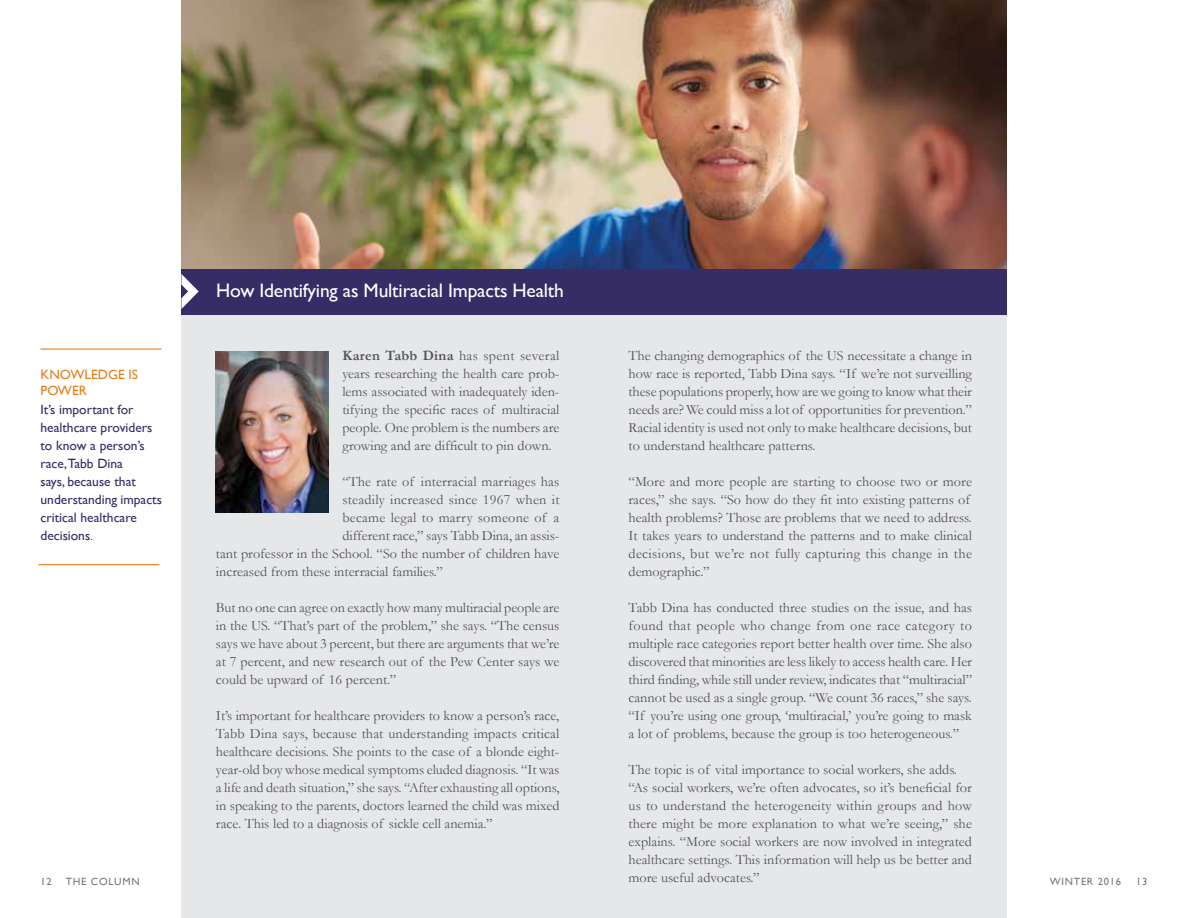
<style>
.page{position:relative;width:1188px;height:918px;background:#fff}
.page>*{position:absolute;margin:0;border:0;box-sizing:border-box;transform-origin:0 0}
.t1{font:19.5px "Gill Sans";letter-spacing:-.01em;color:#fff}
.t2{font:14.25px/18px "Garamond";color:#545456;text-align:justify}
.t3{font:14.25px "Garamond";letter-spacing:.02em;color:#545456}
.t4{font:13.5px/18px "Gill Sans";color:#362c66}
.t5{font:13.5px/16.5px "Gill Sans";color:#e37f1c}
.t6{font:10.5px "Gill Sans";letter-spacing:.07em;color:#77787b}
.s1{font-weight:700}
.s2{font-family:"Garamond"}
</style>
<div class="page">
<div style="left:181px;top:295px;width:826px;height:623px;background:#e6e7e8"></div>
<img style="left:181px;top:0;width:826px;height:269px">
<div style="left:181px;top:269px;width:826px;height:45px;background:#362c66"></div>
<svg style="left:181px;top:274px;width:18px;height:35px"></svg>
<img style="left:215px;top:351px;width:114px;height:162px">
<hr style="left:40px;top:348px;width:121px;height:2px;background:#e37f1c">
<hr style="left:38px;top:564px;width:121px;height:1px;background:#e37f1c">
<h1 class="t1" style="left:230px;top:277px;width:177px">ave Project,Will Travel</h1>
<h1 class="t1" style="left:216px;top:279px;width:349px">How Identifying as Multiracial Impacts Health</h1>
<p class="t2" style="left:629px;top:346px;width:345px">The changing demographics of the US necessitate a change in how race is reported, Tabb Dina says. “If we’re not surveilling these populations properly, how are we going to know what their needs are? We could miss a lot of opportunities for prevention.” Racial identity is used not only to make healthcare decisions, but to understand healthcare patterns.</p>
<p class="t2" style="left:629px;top:472px;width:345px;text-align:left">“More and more people are starting to choose two or more races,” she says. “So how do they fit into existing patterns of health problems? Those are problems that we need to address.<br>It takes years to understand the patterns and to make clinical decisions, but we’re not fully capturing this change in the demographic.”</p>
<p class="t2" style="left:629px;top:598px;width:345px">Tabb Dina has conducted three studies on the issue, and has found that people who change from one race category to multiple race categories report better health over time. She also discovered that minorities are less likely to access health care. Her third finding, while still under review, indicates that “multiracial” cannot be used as a single group. “We count 36 races,” she says. “If you’re using one group, ‘multiracial,’ you’re going to mask a lot of problems, because the group is too heterogeneous.”</p>
<p class="t2" style="left:629px;top:760px;width:345px;text-align:left">The topic is of vital importance to social workers, she adds. “As social workers, we’re often advocates, so it’s beneficial for us to understand the heterogeneity within groups and how there might be more explanation to what we’re seeing,” she explains. “More social workers are now involved in integrated healthcare settings. This information will help us be better and more useful advocates.”</p>
<p class="t2" style="left:342px;top:346px;width:219px"><span class="s1">Karen Tabb Dina</span> has spent several years researching the health care prob&shy;lems associated with inadequately iden&shy;tifying the specific races of multiracial people. One problem is the numbers are growing and are difficult to pin down.</p>
<p class="t2" style="left:342px;top:472px;width:219px">“The rate of interracial marriages has</p>
<p class="t3" style="left:342px;top:491px;width:219px">steadily increased since 1967 when it</p>
<p class="t2" style="left:342px;top:508px;width:219px">became legal to marry someone of a</p>
<p class="t2" style="left:342px;top:526px;width:219px">different race,” says Tabb Dina, an assis-</p>
<p class="t2" style="left:216px;top:544px;width:345px">tant professor in the School. “So the number of children have</p>
<p class="t2" style="left:216px;top:562px;width:228px">increased from these interracial families.”</p>
<p class="t2" style="left:216px;top:598px;width:345px">But no one can agree on exactly how many multiracial people are in the US. “That’s part of the problem,” she says. “The census says we have about 3 percent, but there are arguments that we’re at 7 percent, and new research out of the Pew Center says we could be upward of 16 percent.”</p>
<p class="t2" style="left:216px;top:706px;width:345px">It’s important for healthcare providers to know a person’s race, Tabb Dina says, because that understanding impacts critical healthcare decisions. She points to the case of a blonde eight&shy;year-old boy whose medical symptoms eluded diagnosis. “It was a life and death situation,” she says. “After exhausting all options, in speaking to the parents, doctors learned the child was mixed race. This led to a diagnosis of sickle cell anemia.”</p>
<p class="t5" style="left:40px;top:366px;width:99px">KNOWLEDGE IS<br>POWER</p>
<p class="t4" style="left:40px;top:400px;width:123px">It’s important for healthcare providers to know a person’s race,Tabb Dina<br>says, because that understanding impacts critical healthcare decisions<span class="s2">.</span></p>
<p class="t6" style="left:40px;top:875px;width:13px">12</p>
<p class="t6" style="left:66px;top:875px;width:75px">THE COLUMN</p>
<p class="t6" style="left:1050px;top:875px;width:72px">WINTER 2016</p>
<p class="t6" style="left:1136px;top:875px;width:13px">13</p>
</div>
